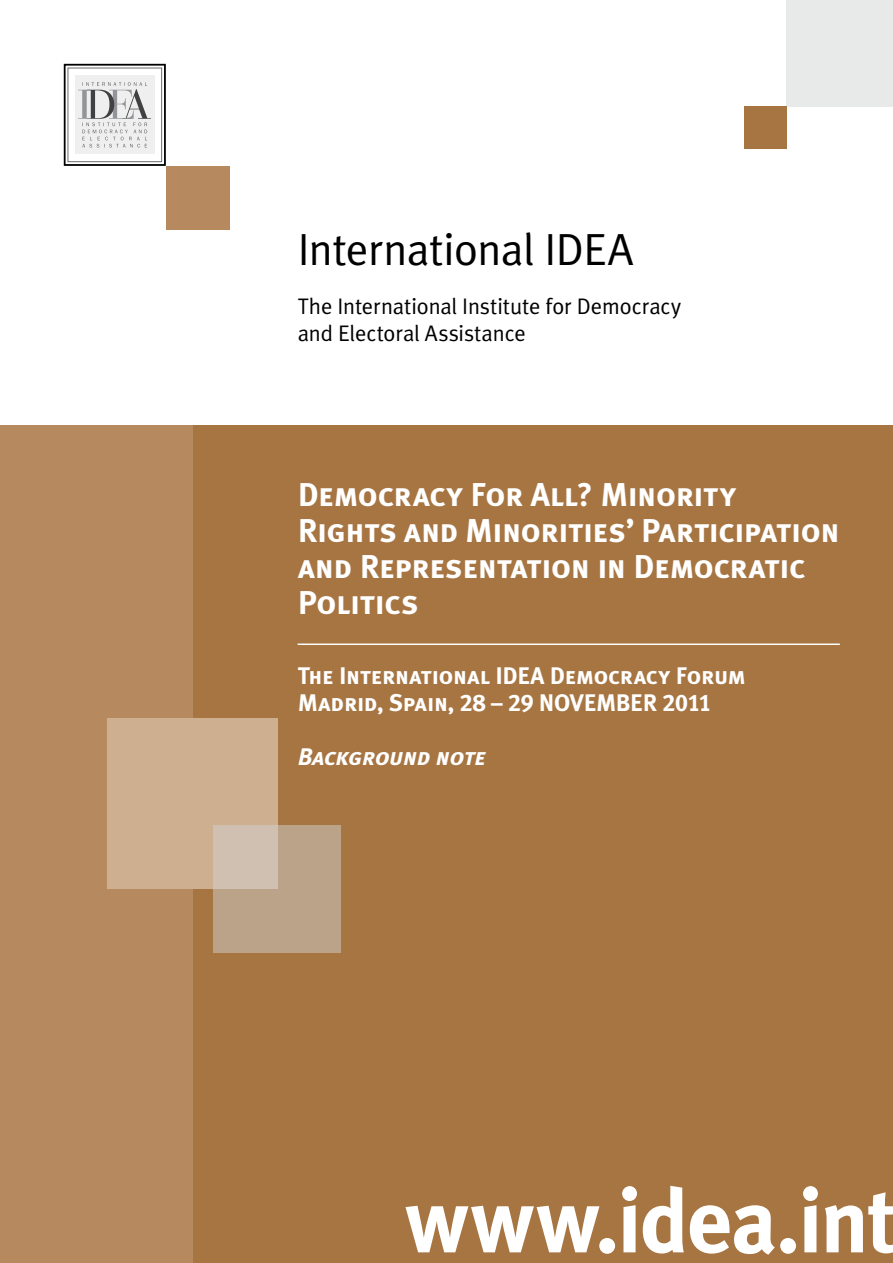
<style>
.page{position:relative;width:893px;height:1263px;background:#fff}
.page>*{position:absolute;margin:0;border:0;box-sizing:border-box;transform-origin:0 0}
.t1{font:700 90px "Meta Plus";letter-spacing:-.02em;color:#fff}
.t2{font:45px "Meta Plus Normal";letter-spacing:-.01em;color:#000}
.t3{font:33px/36px "Meta Plus Bold Caps";letter-spacing:-.01em;color:#fff}
.t4{font:24px/27px "Meta Plus Bold Caps";letter-spacing:-.01em;color:#fff}
.t5{font:italic 24px "Meta Plus Bold Caps";letter-spacing:-.01em;color:#fff}
.t6{font:22.5px/27px "Meta Plus Normal";letter-spacing:-.005em;color:#000}
</style>
<div class="page">
<div style="left:0;top:425px;width:893px;height:838px;background:#a77542"></div>
<div style="left:0;top:425px;width:192px;height:838px;background:#b68a5e"></div>
<div style="left:166px;top:166px;width:64px;height:64px;background:#b68a5e"></div>
<div style="left:107px;top:719px;width:170px;height:170px;background:#ceaf8f"></div>
<svg style="left:213px;top:825px;width:128px;height:127px;background:#c0aa94"></svg>
<hr style="left:298px;top:643px;width:542px;height:2px;background:#fff">
<div style="left:787px;top:0;width:106px;height:106px;background:#e8e9e9"></div>
<div style="left:744px;top:106px;width:43px;height:43px;background:#a77542"></div>
<div style="left:68px;top:68px;width:94px;height:94px;border:1px solid #6d6e71"></div>
<div style="left:64px;top:64px;width:102px;height:102px;border:2px solid #000"></div>
<div style="left:75px;top:75px;width:79px;height:79px;background:#efeff0"></div>
<svg style="left:78px;top:82px;width:73px;height:65px"></svg>
<h2 class="t2" style="left:298px;top:224px;width:337px">International IDEA</h2>
<p class="t6" style="left:298px;top:292px;width:385px">The International Institute for Democracy and Electoral Assistance</p>
<p class="t3" style="left:298px;top:477px;width:544px">Democracy For All? Minority<br>Rights and Minorities’ Participation and Representation in Democratic<br>Politics</p>
<p class="t4" style="left:298px;top:662px;width:450px">The International IDEA Democracy Forum<br>Madrid, Spain, 28 – 29 NOVEMBER 2011</p>
<p class="t5" style="left:298px;top:742px;width:190px">Background note</p>
<h1 class="t1" style="left:405px;top:1169px;width:494px">www.idea.int</h1>
</div>
